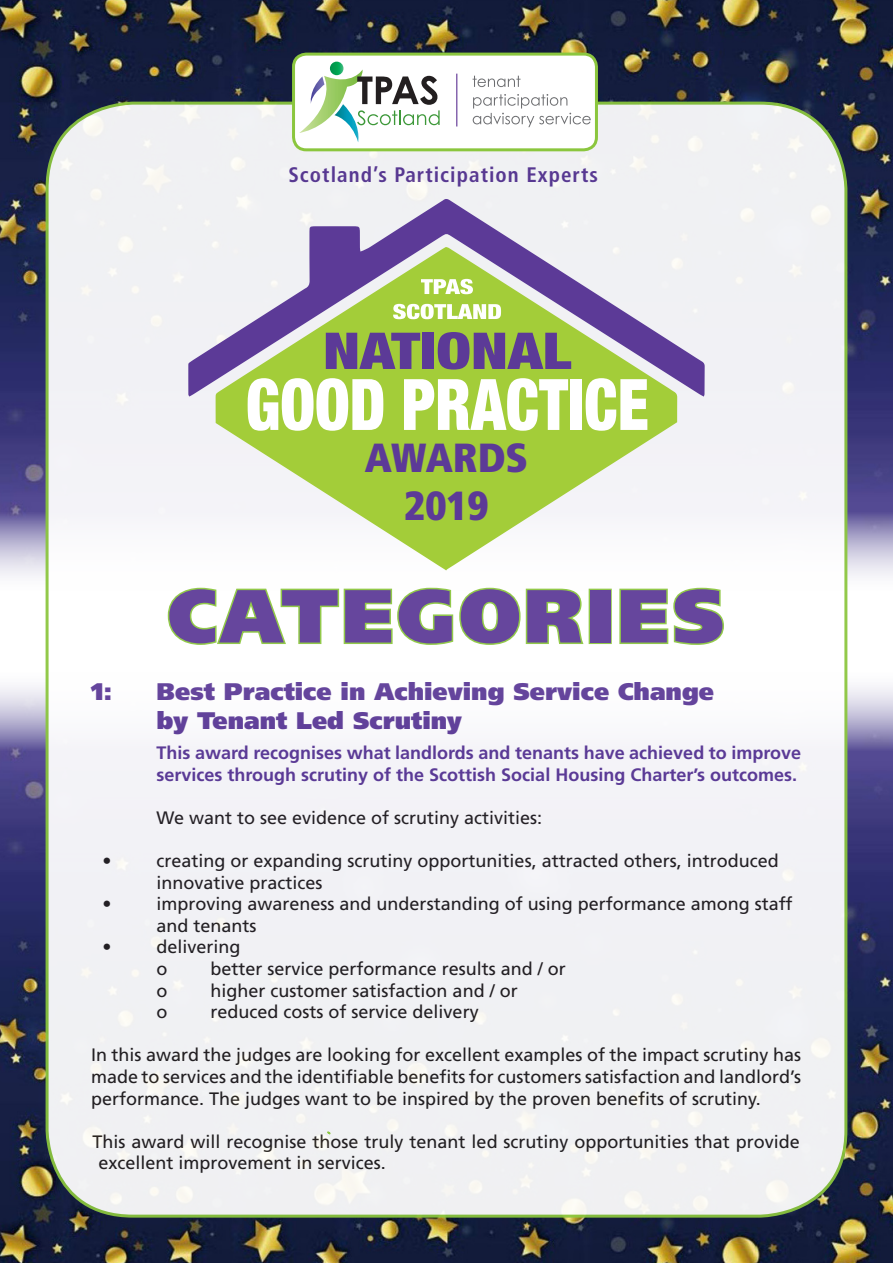
<style>
.page{position:relative;width:893px;height:1263px;background:#fff}
.page>*{position:absolute;margin:0;border:0;box-sizing:border-box;transform-origin:0 0}
.t1{font:900 75px "Frutiger";letter-spacing:.05em;color:#5c3a97}
.t2{font:900 condensed 40.65px/48.8px "Frutiger";color:#5c3a97;text-align:center}
.t3{font:900 24px/28.8px "Frutiger";color:#5c3a97}
.t4{font:700 condensed 21px "Frutiger";letter-spacing:.05em;color:#5c3a97}
.t5{font:18px/21.6px "Frutiger";color:#231f20}
.t6{font:700 18px/21.6px "Frutiger";color:#5c3a97}
</style>
<div class="page">
<img style="left:0;top:666px;width:893px;height:597px">
<img style="left:0;top:0;width:893px;height:597px">
<div style="left:47px;top:103px;width:799px;height:1113px;background:linear-gradient(to right,#f3f3f6,#f3f4f6);border-radius:86px"></div>
<svg style="left:166px;top:586px;width:420px;height:60px"></svg>
<div style="left:589px;top:589px;width:23px;height:55px;border:3px solid #8bc63e"></div>
<svg style="left:618px;top:586px;width:107px;height:60px"></svg>
<svg style="left:215px;top:397px;width:462px;height:173px"></svg>
<svg style="left:188px;top:199px;width:517px;height:198px;fill:#f0f1f3"></svg>
<svg style="left:421px;top:279px;width:52px;height:15px"></svg>
<svg style="left:393px;top:304px;width:108px;height:15px"></svg>
<svg style="left:326px;top:333px;width:94px;height:36px;background:#726878"></svg>
<div style="left:422px;top:333px;width:12px;height:36px;background:#5c3a97"></div>
<svg style="left:438px;top:332px;width:133px;height:38px;background:#767173"></svg>
<svg style="left:248px;top:378px;width:135px;height:53px"></svg>
<svg style="left:404px;top:378px;width:164px;height:53px"></svg>
<div style="left:570px;top:379px;width:12px;height:51px;background:#fff"></div>
<svg style="left:586px;top:378px;width:61px;height:53px"></svg>
<div style="left:294px;top:54px;width:302px;height:96px;background:#fff;border-radius:13px"></div>
<svg style="left:299px;top:62px;width:141px;height:80px"></svg>
<svg style="left:473px;top:76px;width:48px;height:11px"></svg>
<svg style="left:473px;top:94px;width:118px;height:33px"></svg>
<hr style="left:456px;top:74px;width:1px;height:52px;background:#5b2e91">
<div style="left:292px;top:53px;width:306px;height:98px;border:3px solid #8bc63e;border-radius:13px"></div>
<p class="t4" style="left:288px;top:162px;width:311px">Scotland’s Participation Experts</p>
<h2 class="t2" style="left:365px;top:433px;width:165px">AWARDS<br>2019</h2>
<h1 class="t1" style="left:168px;top:570px;width:558px">CATEGORIES</h1>
<h3 class="t3" style="left:91px;top:677px;width:23px">1:</h3>
<h3 class="t3" style="left:157px;top:677px;width:559px">Best Practice in Achieving Service Change by Tenant Led Scrutiny</h3>
<p class="t6" style="left:157px;top:742px;width:646px">This award recognises what landlords and tenants have achieved to improve services through scrutiny of the Scottish Social Housing Charter’s outcomes.</p>
<p class="t5" style="left:157px;top:807px;width:387px">We want to see evidence of scrutiny activities:</p>
<p class="t5" style="left:103px;top:850px;width:10px">•</p>
<p class="t5" style="left:157px;top:850px;width:624px">creating or expanding scrutiny opportunities, attracted others, introduced innovative practices</p>
<p class="t5" style="left:103px;top:893px;width:10px">•</p>
<p class="t5" style="left:157px;top:893px;width:637px">improving awareness and understanding of using performance among staff and tenants</p>
<p class="t5" style="left:103px;top:936px;width:10px">•</p>
<p class="t5" style="left:157px;top:936px;width:86px">delivering o</p>
<p class="t5" style="left:211px;top:958px;width:357px">better service performance results and / or</p>
<p class="t5" style="left:157px;top:979px;width:12px">o</p>
<p class="t5" style="left:211px;top:979px;width:309px">higher customer satisfaction and / or</p>
<p class="t5" style="left:157px;top:1001px;width:12px">o</p>
<p class="t5" style="left:211px;top:1001px;width:270px">reduced costs of service delivery</p>
<p class="t5" style="left:91px;top:1044px;width:711px;text-align:justify">In this award the judges are looking for excellent examples of the impact scrutiny has made to services and the identifiable benefits for customers satisfaction and landlord’s performance. The judges want to be inspired by the proven benefits of scrutiny.</p>
<p class="t5" style="left:99px;top:1131px;width:703px;text-indent:-6px">This award will recognise those truly tenant led scrutiny opportunities that provide excellent improvement in services.</p>
</div>
